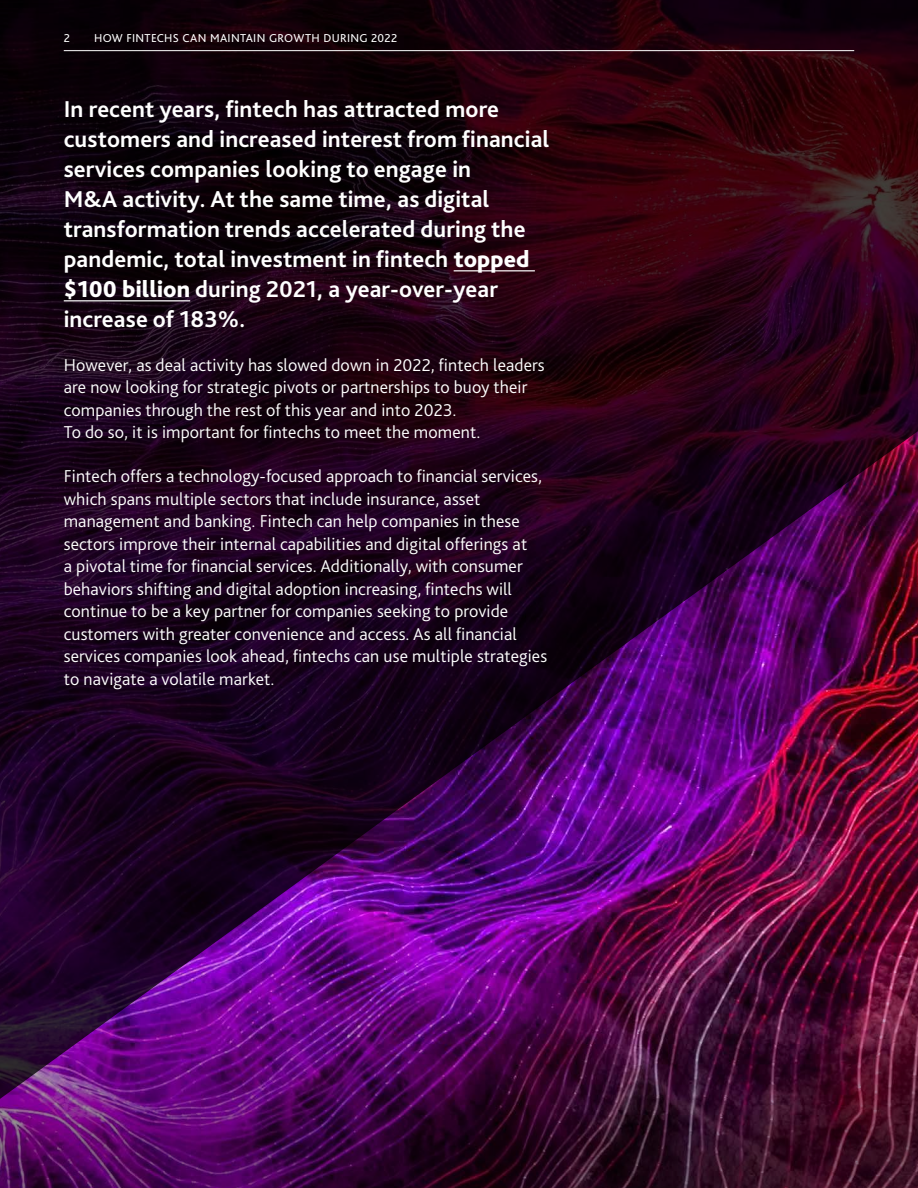
<style>
.page{position:relative;width:918px;height:1188px;background:#fff}
.page>*{position:absolute;margin:0;border:0;box-sizing:border-box;transform-origin:0 0}
.t1{font:700 24px/30px "Bliss Pro";letter-spacing:.005em;color:#fff}
.t2{font:300 18px/22.5px "Bliss Pro";letter-spacing:.005em;color:#fff}
.t3{font:12px "Bliss Pro";letter-spacing:.025em;color:#fff}
.s1{font-weight:800}
</style>
<div class="page">
<svg style="left:0;top:1159px;width:918px;height:29px;background:#370933"></svg>
<img style="left:0;top:0;width:918px;height:1159px">
<hr style="left:454px;top:270px;width:81px;height:1px;background:#fff">
<hr style="left:64px;top:300px;width:126px;height:1px;background:#fff">
<hr style="left:64px;top:50px;width:790px;height:1px;background:#fff">
<p class="t3" style="left:64px;top:31px;width:8px">2</p>
<p class="t3" style="left:94px;top:31px;width:305px">HOW FINTECHS CAN MAINTAIN GROWTH DURING 2022</p>
<p class="t1" style="left:64px;top:94px;width:487px">In recent years, fintech has attracted more customers and increased interest from financial services companies looking to engage in<br>M&amp;A activity. At the same time, as digital transformation trends accelerated during the pandemic, total investment in fintech <span class="s1">topped $100 billion</span> during 2021, a year-over-year increase of 183%.</p>
<p class="t2" style="left:64px;top:353px;width:482px">However, as deal activity has slowed down in 2022, fintech leaders are now looking for strategic pivots or partnerships to buoy their companies through the rest of this year and into 2023.<br>To do so, it is important for fintechs to meet the moment.</p>
<p class="t2" style="left:64px;top:465px;width:485px">Fintech offers a technology-focused approach to financial services, which spans multiple sectors that include insurance, asset management and banking. Fintech can help companies in these sectors improve their internal capabilities and digital offerings at<br>a pivotal time for financial services. Additionally, with consumer behaviors shifting and digital adoption increasing, fintechs will continue to be a key partner for companies seeking to provide customers with greater convenience and access. As all financial services companies look ahead, fintechs can use multiple strategies to navigate a volatile market.</p>
</div>
